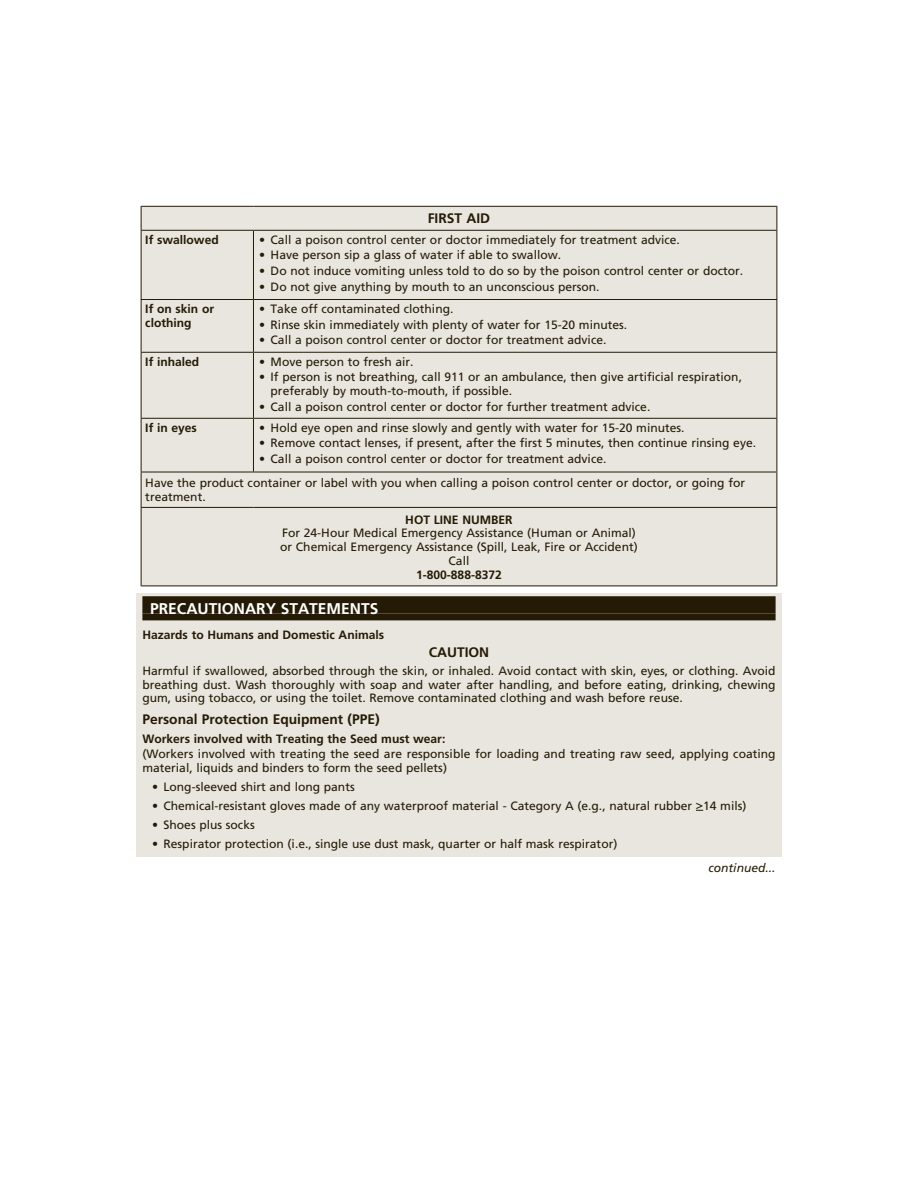
<style>
.page{position:relative;width:918px;height:1188px;background:#fff}
.page>*{position:absolute;margin:0;border:0;box-sizing:border-box;transform-origin:0 0}
.t1{font:700 15.6px "Frutiger LT Std";color:#fff}
.t2{font:700 13.8px "Frutiger LT Std";color:#251a05}
.t3{font:12.15px/13.8px "Frutiger LT Std";color:#251a05}
.t4{font:700 12.15px/13.8px "Frutiger LT Std";color:#251a05}
.t5{font:italic 12.15px "Frutiger LT Std";color:#251a05}
</style>
<div class="page">
<div style="left:136px;top:594px;width:646px;height:263px;background:#e8e6df"></div>
<div style="left:142px;top:596px;width:634px;height:18px;background:#251a05"></div>
<div style="left:142px;top:614px;width:634px;height:6px;background:#251a05"></div>
<div style="left:142px;top:207px;width:634px;height:378px;background:#e8e6df"></div>
<hr style="left:141px;top:206px;width:112px;height:1px;background:#251a05">
<svg style="left:141px;top:207px;width:1px;height:23px"></svg>
<hr style="left:253px;top:206px;width:524px;height:1px;background:#251a05">
<svg style="left:776px;top:207px;width:1px;height:23px"></svg>
<hr style="left:141px;top:230px;width:112px;height:1px;background:#251a05">
<hr style="left:141px;top:231px;width:1px;height:68px;background:#251a05">
<hr style="left:253px;top:230px;width:524px;height:1px;background:#251a05">
<hr style="left:253px;top:231px;width:1px;height:68px;background:#251a05">
<hr style="left:776px;top:231px;width:1px;height:68px;background:#251a05">
<hr style="left:141px;top:299px;width:112px;height:1px;background:#251a05">
<hr style="left:141px;top:300px;width:1px;height:52px;background:#251a05">
<hr style="left:253px;top:299px;width:524px;height:1px;background:#251a05">
<hr style="left:253px;top:300px;width:1px;height:52px;background:#251a05">
<hr style="left:776px;top:300px;width:1px;height:52px;background:#251a05">
<hr style="left:141px;top:352px;width:112px;height:1px;background:#251a05">
<hr style="left:141px;top:353px;width:1px;height:65px;background:#251a05">
<hr style="left:253px;top:352px;width:524px;height:1px;background:#251a05">
<hr style="left:253px;top:353px;width:1px;height:65px;background:#251a05">
<hr style="left:776px;top:353px;width:1px;height:65px;background:#251a05">
<hr style="left:141px;top:418px;width:112px;height:1px;background:#251a05">
<hr style="left:141px;top:419px;width:1px;height:53px;background:#251a05">
<hr style="left:253px;top:418px;width:524px;height:1px;background:#251a05">
<hr style="left:253px;top:419px;width:1px;height:53px;background:#251a05">
<hr style="left:776px;top:419px;width:1px;height:53px;background:#251a05">
<hr style="left:141px;top:472px;width:112px;height:1px;background:#251a05">
<hr style="left:141px;top:472px;width:1px;height:35px;background:#251a05">
<hr style="left:253px;top:472px;width:524px;height:1px;background:#251a05">
<hr style="left:776px;top:472px;width:1px;height:35px;background:#251a05">
<hr style="left:141px;top:507px;width:112px;height:1px;background:#251a05">
<hr style="left:141px;top:508px;width:1px;height:77px;background:#251a05">
<hr style="left:253px;top:507px;width:524px;height:1px;background:#251a05">
<hr style="left:776px;top:508px;width:1px;height:77px;background:#251a05">
<hr style="left:141px;top:585px;width:636px;height:1px;background:#251a05">
<p class="t2" style="left:428px;top:213px;width:64px">FIRST AID</p>
<p class="t4" style="left:145px;top:234px;width:75px">If swallowed</p>
<p class="t3" style="left:259px;top:233px;width:422px">• Call a poison control center or doctor immediately for treatment advice.</p>
<p class="t3" style="left:259px;top:249px;width:304px">• Have person sip a glass of water if able to swallow.</p>
<p class="t3" style="left:259px;top:265px;width:486px">• Do not induce vomiting unless told to do so by the poison control center or doctor.</p>
<p class="t3" style="left:259px;top:280px;width:342px">• Do not give anything by mouth to an unconscious person.</p>
<p class="t4" style="left:145px;top:303px;width:70px">If on skin or clothing</p>
<p class="t3" style="left:259px;top:303px;width:196px">• Take off contaminated clothing.</p>
<p class="t3" style="left:259px;top:318px;width:370px">• Rinse skin immediately with plenty of water for 15-20 minutes.</p>
<p class="t3" style="left:259px;top:334px;width:349px">• Call a poison control center or doctor for treatment advice.</p>
<p class="t4" style="left:145px;top:356px;width:56px">If inhaled</p>
<p class="t3" style="left:259px;top:355px;width:156px">• Move person to fresh air.</p>
<p class="t3" style="left:271px;top:371px;width:473px;text-indent:-12px">• If person is not breathing, call 911 or an ambulance, then give artificial respiration, preferably by mouth-to-mouth, if possible.</p>
<p class="t3" style="left:259px;top:400px;width:393px">• Call a poison control center or doctor for further treatment advice.</p>
<p class="t4" style="left:145px;top:422px;width:53px">If in eyes</p>
<p class="t3" style="left:259px;top:421px;width:427px">• Hold eye open and rinse slowly and gently with water for 15-20 minutes.</p>
<p class="t3" style="left:259px;top:437px;width:499px">• Remove contact lenses, if present, after the first 5 minutes, then continue rinsing eye.</p>
<p class="t3" style="left:145px;top:447px;width:601px;line-height:24.3px;text-indent:114px">• Call a poison control center or doctor for treatment advice.<br>Have the product container or label with you when calling a poison control center or doctor, or going for</p>
<p class="t3" style="left:145px;top:491px;width:62px">treatment.</p>
<p class="t4" style="left:405px;top:513px;width:109px">HOT LINE NUMBER</p>
<p class="t3" style="left:280px;top:527px;width:359px;text-align:center">For 24-Hour Medical Emergency Assistance (Human or Animal) or Chemical Emergency Assistance (Spill, Leak, Fire or Accident)<br>Call</p>
<p class="t4" style="left:416px;top:568px;width:87px">1-800-888-8372</p>
<p class="t1" style="left:150px;top:601px;width:230px">PRECAUTIONARY STATEMENTS</p>
<p class="t4" style="left:142px;top:629px;width:243px">Hazards to Humans and Domestic Animals</p>
<p class="t2" style="left:429px;top:647px;width:62px">CAUTION</p>
<p class="t3" style="left:142px;top:664px;width:635px;text-align:justify">Harmful if swallowed, absorbed through the skin, or inhaled. Avoid contact with skin, eyes, or clothing. Avoid breathing dust. Wash thoroughly with soap and water after handling, and before eating, drinking, chewing gum, using tobacco, or using the toilet. Remove contaminated clothing and wash before reuse.</p>
<p class="t2" style="left:142px;top:713px;width:239px">Personal Protection Equipment (PPE)</p>
<p class="t4" style="left:142px;top:732px;width:304px">Workers involved with Treating the Seed must wear:</p>
<p class="t3" style="left:142px;top:748px;width:635px">(Workers involved with treating the seed are responsible for loading and treating raw seed, applying coating material, liquids and binders to form the seed pellets)</p>
<p class="t3" style="left:152px;top:780px;width:204px">• Long-sleeved shirt and long pants</p>
<p class="t3" style="left:152px;top:799px;width:596px">• Chemical-resistant gloves made of any waterproof material - Category A (e.g., natural rubber &gt;14 mils)</p>
<p class="t3" style="left:152px;top:819px;width:104px">• Shoes plus socks</p>
<p class="t3" style="left:152px;top:838px;width:467px">• Respirator protection (i.e., single use dust mask, quarter or half mask respirator)</p>
<p class="t5" style="left:709px;top:863px;width:69px">continued...</p>
</div>
